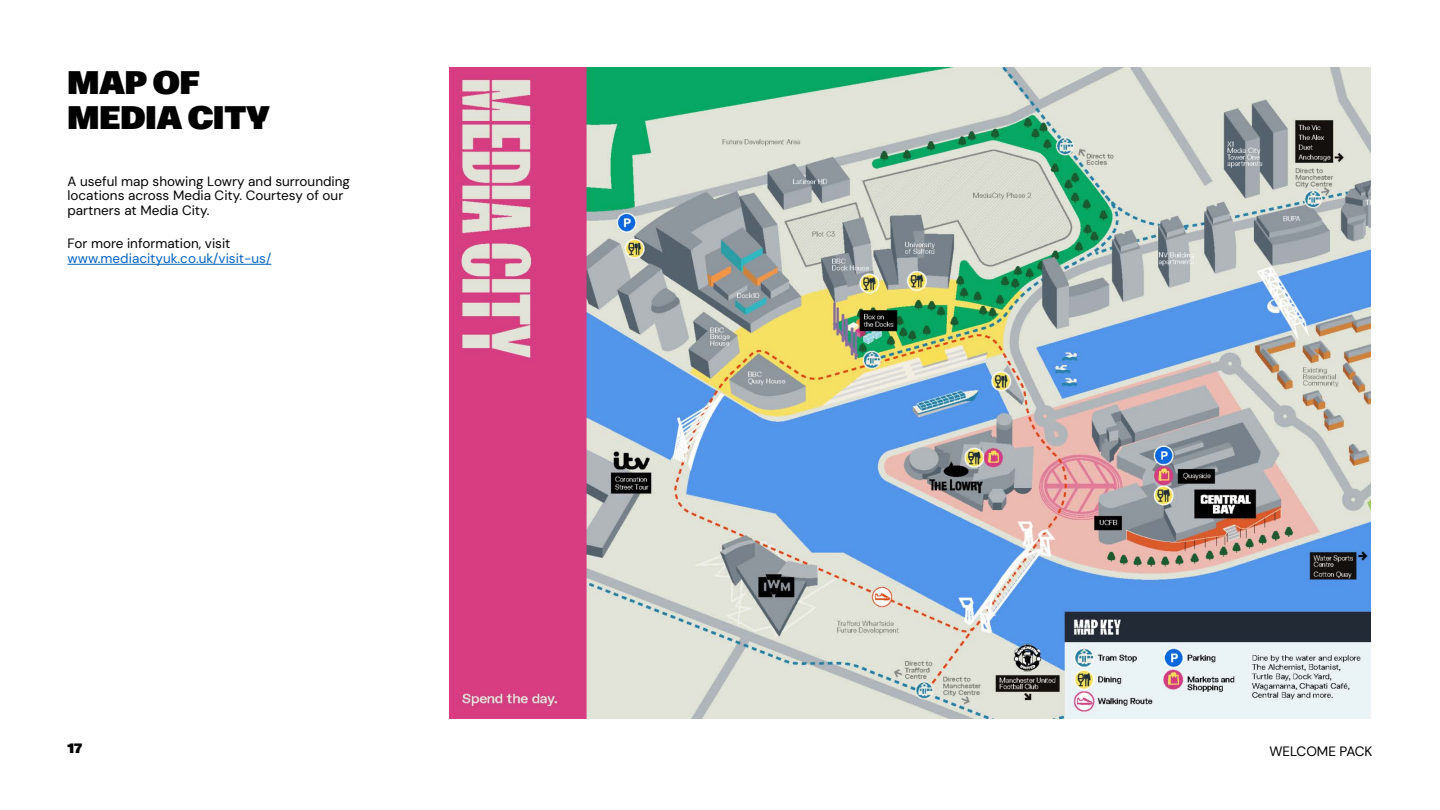
<style>
.page{position:relative;width:1440px;height:810px;background:#fff}
.page>*{position:absolute;margin:0;border:0;box-sizing:border-box;transform-origin:0 0}
.t1{font:32.62px/35.2px "ABC Gravity";color:#000}
.t2{font:13.58px "DM Sans 9 pt";color:#000}
.t3{font:13.58px "ABC Gravity";color:#000}
.t4{font:13.5px/14.5px "DM Sans 9 pt";color:#000}
.t5{font:13.5px "DM Sans 9 pt";color:#0563c1}
</style>
<div class="page">
<img style="left:450px;top:68px;width:921px;height:651px">
<hr style="left:68px;top:264px;width:203px;height:1px;background:#0563c1">
<h1 class="t1" style="left:68px;top:66px;width:204px">MAP OF<br>MEDIA CITY</h1>
<p class="t4" style="left:68px;top:174px;width:284px">A useful map showing Lowry and surrounding locations across Media City. Courtesy of our partners at Media City.</p>
<p class="t4" style="left:68px;top:236px;width:165px">For more information, visit</p>
<p class="t5" style="left:68px;top:250px;width:205px">www.mediacityuk.co.uk/visit-us/</p>
<p class="t3" style="left:68px;top:741px;width:16px">17</p>
<p class="t2" style="left:1270px;top:743px;width:104px">WELCOME PACK</p>
</div>
